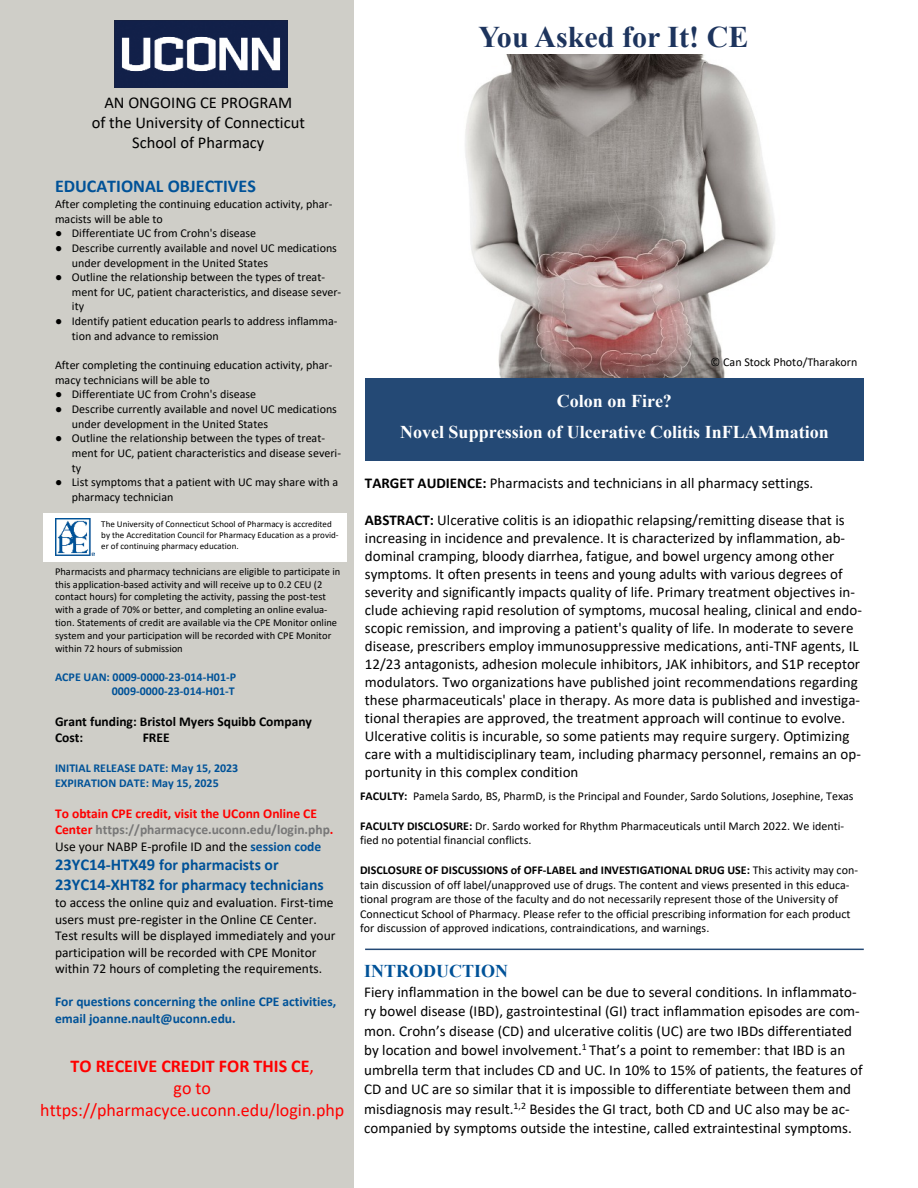
<style>
.page{position:relative;width:918px;height:1188px;background:#fff}
.page>*{position:absolute;margin:0;border:0;box-sizing:border-box;transform-origin:0 0}
.t1{font:700 30px "Times New Roman";color:#1d345d}
.t2{font:18px/22px "Calibri";color:#f00;text-align:center}
.t3{font:700 18px/31px "Times New Roman";color:#fff;text-align:center}
.t4{font:700 18px "Calibri";color:#005298}
.t5{font:700 18px "Times New Roman";color:#005298}
.t6{font:16.5px/20.1px "Calibri";color:#000;text-align:center}
.t7{font:700 15.75px/20.1px "Calibri";color:#005298}
.t8{font:15px/18px "Calibri";color:#000}
.t9{font:13.5px/16.5px "Calibri";color:#000}
.t10{font:700 13.5px/16.5px "Calibri";color:#f00}
.t11{font:700 13.5px/16.5px "Calibri";color:#005298}
.t12{font:700 13.5px/16.5px "Calibri";color:#000}
.t13{font:12px/14.7px "Calibri";color:#000}
.t14{font:700 12px/14.7px "Calibri";color:#005298;text-align:right}
.t15{font:10.5px/12.8px "Calibri";color:#000}
.t16{font:9px/10.9px "Calibri";color:#000}
.s1{font-family:"Times New Roman"}
.s2{color:#777}
.s3{font-weight:400;color:#000}
.s4{color:#005298}
.s5{font-size:16.5px}
.s6{font-weight:700}
</style>
<div class="page">
<div style="left:0;top:0;width:354px;height:1188px;background:#cfcec8"></div>
<div style="left:43px;top:513px;width:304px;height:49px;background:#fff"></div>
<img style="left:55px;top:519px;width:40px;height:37px">
<img style="left:115px;top:21px;width:173px;height:66px">
<hr style="left:365px;top:949px;width:499px;height:1px;background:#244975">
<img style="left:465px;top:55px;width:310px;height:323px">
<div style="left:365px;top:378px;width:499px;height:83px;background:#244975"></div>
<h1 class="t1" style="left:479px;top:27px;width:271px">You Asked for It! CE</h1>
<p class="t6" style="left:92px;top:94px;width:215px">AN ONGOING CE PROGRAM<br>of the University of Connecticut<br>School of Pharmacy</p>
<p class="t4" style="left:55px;top:178px;width:202px">EDUCATIONAL OBJECTIVES</p>
<p class="t13" style="left:55px;top:198px;width:279px">After completing the continuing education activity, phar&shy;macists will be able to</p>
<p class="t13" style="left:55px;top:227px;width:203px"><span class="s1">●</span> Differentiate UC from Crohn's disease</p>
<p class="t13" style="left:72px;top:242px;width:267px;text-indent:-17px"><span class="s1">●</span> Describe currently available and novel UC medications under development in the United States</p>
<p class="t13" style="left:72px;top:271px;width:271px;text-indent:-17px"><span class="s1">●</span> Outline the relationship between the types of treat&shy;ment for UC, patient characteristics, and disease sever&shy;ity</p>
<p class="t13" style="left:72px;top:315px;width:267px;text-indent:-17px"><span class="s1">●</span> Identify patient education pearls to address inflamma&shy;tion and advance to remission</p>
<p class="t13" style="left:55px;top:359px;width:279px">After completing the continuing education activity, phar&shy;macy technicians will be able to</p>
<p class="t13" style="left:55px;top:388px;width:203px"><span class="s1">●</span> Differentiate UC from Crohn's disease</p>
<p class="t13" style="left:72px;top:403px;width:267px;text-indent:-17px"><span class="s1">●</span> Describe currently available and novel UC medications under development in the United States</p>
<p class="t13" style="left:72px;top:432px;width:271px;text-indent:-17px"><span class="s1">●</span> Outline the relationship between the types of treat&shy;ment for UC, patient characteristics and disease severi&shy;ty</p>
<p class="t13" style="left:72px;top:476px;width:268px;text-indent:-17px"><span class="s1">●</span> List symptoms that a patient with UC may share with a pharmacy technician</p>
<p class="t16" style="left:101px;top:520px;width:239px">The University of Connecticut School of Pharmacy is accredited by the Accreditation Council for Pharmacy Education as a provid&shy;er of continuing pharmacy education.</p>
<p class="t15" style="left:55px;top:566px;width:287px">Pharmacists and pharmacy technicians are eligible to participate in this application-based activity and will receive up to 0.2 CEU (2 contact hours) for completing the activity, passing the post-test with a grade of 70% or better, and completing an online evalua&shy;tion. Statements of credit are available via the CPE Monitor online system and your participation will be recorded with CPE Monitor within 72 hours of submission</p>
<p class="t14" style="left:55px;top:670px;width:183px">ACPE UAN: 0009-0000-23-014-H01-P<br>0009-0000-23-014-H01-T</p>
<p class="t12" style="left:55px;top:714px;width:258px">Grant funding: Bristol Myers Squibb Company<br>Cost:</p>
<p class="t12" style="left:143px;top:731px;width:28px">FREE</p>
<p class="t14" style="left:55px;top:762px;width:185px;text-align:left">INITIAL RELEASE DATE: May 15, 2023<br>EXPIRATION DATE: May 15, 2025</p>
<p class="t10" style="left:55px;top:806px;width:280px">To obtain CPE credit, visit the UConn Online CE<br>Center <span class="s2">https://pharmacyce.uconn.edu/login.php</span>.<br><span class="s3">Use your NABP E-profile ID and the</span> <span class="s4">session code</span></p>
<p class="t7" style="left:55px;top:856px;width:270px"><span class="s5">23YC14-HTX49</span> for pharmacists or<br><span class="s5">23YC14-XHT82</span> for pharmacy technicians</p>
<p class="t9" style="left:55px;top:896px;width:282px">to access the online quiz and evaluation. First-time users must pre-register in the Online CE Center.<br>Test results will be displayed immediately and your participation will be recorded with CPE Monitor within 72 hours of completing the requirements.</p>
<p class="t11" style="left:55px;top:995px;width:283px">For questions concerning the online CPE activities, email joanne.nault@uconn.edu.</p>
<p class="t2" style="left:40px;top:1056px;width:306px"><span class="s6">TO RECEIVE CREDIT FOR THIS CE</span>,<br>go to https://pharmacyce.uconn.edu/login.php</p>
<p class="t13" style="left:710px;top:355px;width:149px">© Can Stock Photo/Tharakorn</p>
<p class="t3" style="left:400px;top:387px;width:430px">Colon on Fire?<br>Novel Suppression of Ulcerative Colitis InFLAMmation</p>
<p class="t8" style="left:365px;top:475px;width:450px"><span class="s6">TARGET AUDIENCE:</span> Pharmacists and technicians in all pharmacy settings.</p>
<p class="t8" style="left:365px;top:513px;width:499px"><span class="s6">ABSTRACT:</span> Ulcerative colitis is an idiopathic relapsing/remitting disease that is increasing in incidence and prevalence. It is characterized by inflammation, ab&shy;dominal cramping, bloody diarrhea, fatigue, and bowel urgency among other symptoms. It often presents in teens and young adults with various degrees of severity and significantly impacts quality of life. Primary treatment objectives in&shy;clude achieving rapid resolution of symptoms, mucosal healing, clinical and endo&shy;scopic remission, and improving a patient's quality of life. In moderate to severe disease, prescribers employ immunosuppressive medications, anti-TNF agents, IL 12/23 antagonists, adhesion molecule inhibitors, JAK inhibitors, and S1P receptor modulators. Two organizations have published joint recommendations regarding these pharmaceuticals' place in therapy. As more data is published and investiga&shy;tional therapies are approved, the treatment approach will continue to evolve.<br>Ulcerative colitis is incurable, so some patients may require surgery. Optimizing care with a multidisciplinary team, including pharmacy personnel, remains an op&shy;portunity in this complex condition</p>
<p class="t13" style="left:360px;top:790px;width:495px"><span class="s6">FACULTY:</span> Pamela Sardo, BS, PharmD, is the Principal and Founder, Sardo Solutions, Josephine, Texas</p>
<p class="t13" style="left:360px;top:819px;width:486px"><span class="s6">FACULTY DISCLOSURE:</span> Dr. Sardo worked for Rhythm Pharmaceuticals until March 2022. We identi&shy;fied no potential financial conflicts.</p>
<p class="t13" style="left:360px;top:863px;width:499px"><span class="s6">DISCLOSURE OF DISCUSSIONS of OFF-LABEL and INVESTIGATIONAL DRUG USE:</span> This activity may con&shy;tain discussion of off label/unapproved use of drugs. The content and views presented in this educa&shy;tional program are those of the faculty and do not necessarily represent those of the University of Connecticut School of Pharmacy. Please refer to the official prescribing information for each product for discussion of approved indications, contraindications, and warnings.</p>
<p class="t5" style="left:364px;top:965px;width:146px">INTRODUCTION</p>
<p class="t8" style="left:364px;top:983px;width:500px;line-height:19.5px">Fiery inflammation in the bowel can be due to several conditions. In inflammato&shy;ry bowel disease (IBD), gastrointestinal (GI) tract inflammation episodes are com&shy;mon. Crohn’s disease (CD) and ulcerative colitis (UC) are two IBDs differentiated by location and bowel involvement.<sup>1</sup> That’s a point to remember: that IBD is an umbrella term that includes CD and UC. In 10% to 15% of patients, the features of CD and UC are so similar that it is impossible to differentiate between them and misdiagnosis may result.<sup>1,2</sup> Besides the GI tract, both CD and UC also may be ac&shy;companied by symptoms outside the intestine, called extraintestinal symptoms.</p>
</div>
